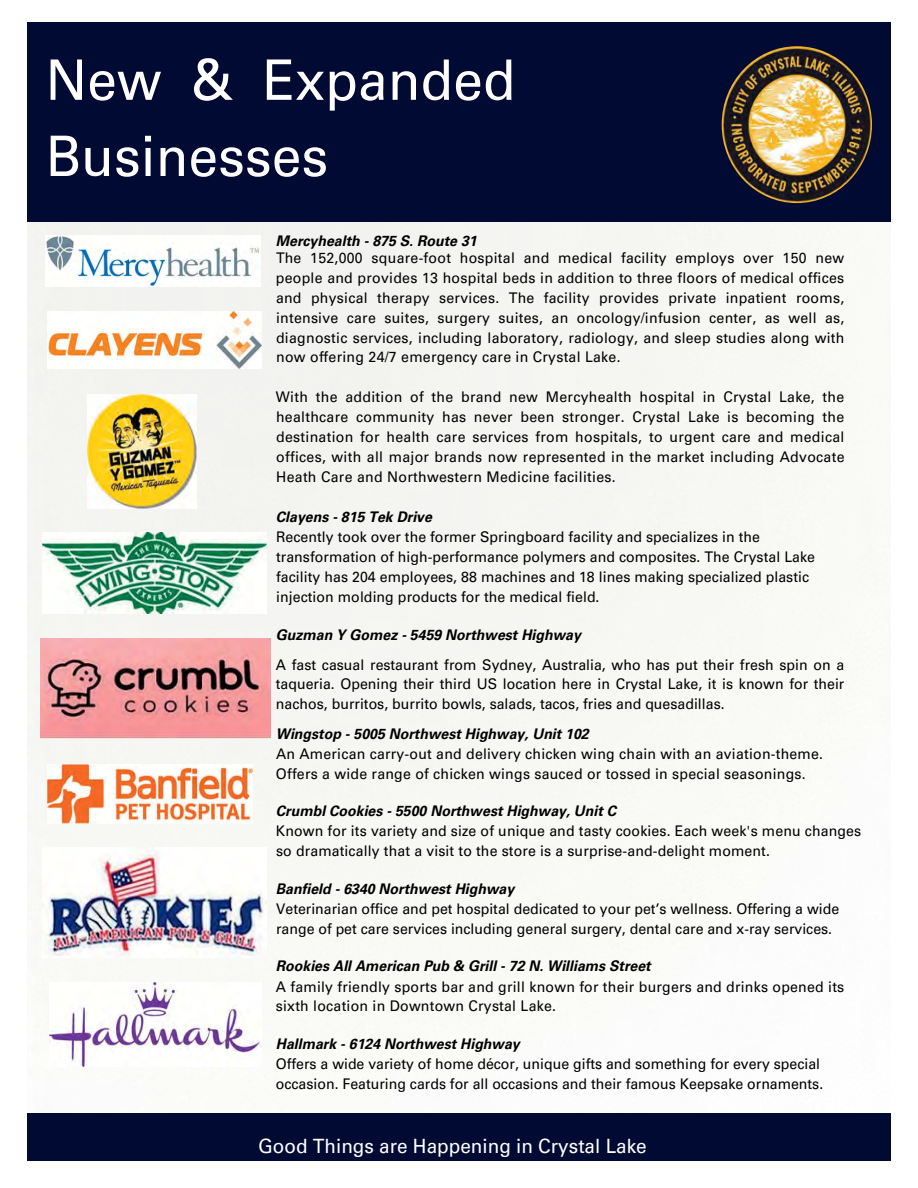
<style>
.page{position:relative;width:918px;height:1188px;background:#fff}
.page>*{position:absolute;margin:0;border:0;box-sizing:border-box;transform-origin:0 0}
.t1{font:55.8px/76.2px "Univers LT Pro 55 Roman";color:#fff;scale:.96 1}
.t2{font:19.8px "Univers LT Pro 55 Roman";color:#fff;scale:.96 1}
.t3{font:14.7px/20px "Univers LT Pro 55 Roman";letter-spacing:.005em;color:#000;scale:.96 1}
.t4{font:italic 700 14.7px "Univers LT Pro 65";color:#000;scale:.96 1}
.s1{font-family:"Univers LT Pro 65";font-weight:700;font-style:italic}
</style>
<div class="page">
<div style="left:27px;top:22px;width:864px;height:1139px;background:#000a33"></div>
<img style="left:722px;top:46px;width:150px;height:157px">
<div style="left:27px;top:222px;width:864px;height:890px;background:#f7f8f4"></div>
<img style="left:46px;top:235px;width:214px;height:51px">
<img style="left:48px;top:311px;width:214px;height:57px">
<img style="left:88px;top:394px;width:109px;height:114px">
<img style="left:42px;top:533px;width:225px;height:80px">
<img style="left:40px;top:639px;width:230px;height:99px">
<img style="left:48px;top:764px;width:204px;height:60px">
<img style="left:42px;top:848px;width:225px;height:109px">
<img style="left:49px;top:983px;width:213px;height:84px">
<p class="t1" style="left:46px;top:39px;width:491px">New &amp; Expanded<br>Businesses</p>
<p class="t4" style="left:276px;top:231px;width:211px">Mercyhealth - 875 S. Route 31</p>
<p class="t3" style="left:276px;top:247px;width:594px;text-align:justify">The 152,000 square-foot hospital and medical facility employs over 150 new people and provides 13 hospital beds in addition to three floors of medical offices and physical therapy services. The facility provides private inpatient rooms, intensive care suites, surgery suites, an oncology/infusion center, as well as, diagnostic services, including laboratory, radiology, and sleep studies along with now offering 24/7 emergency care in Crystal Lake.</p>
<p class="t3" style="left:276px;top:386px;width:594px;text-align:justify">With the addition of the brand new Mercyhealth hospital in Crystal Lake, the healthcare community has never been stronger. Crystal Lake is becoming the destination for health care services from hospitals, to urgent care and medical offices, with all major brands now represented in the market including Advocate Heath Care and Northwestern Medicine facilities.</p>
<p class="t4" style="left:276px;top:506px;width:164px">Clayens - 815 Tek Drive</p>
<p class="t3" style="left:276px;top:526px;width:563px">Recently took over the former Springboard facility and specializes in the transformation of high-performance polymers and composites. The Crystal Lake facility has 204 employees, 88 machines and 18 lines making specialized plastic injection molding products for the medical field.</p>
<p class="t4" style="left:276px;top:625px;width:319px">Guzman Y Gomez - 5459 Northwest Highway</p>
<p class="t3" style="left:276px;top:654px;width:594px;text-align:justify">A fast casual restaurant from Sydney, Australia, who has put their fresh spin on a taqueria. Opening their third US location here in Crystal Lake, it is known for their nachos, burritos, burrito bowls, salads, tacos, fries and quesadillas.</p>
<p class="t4" style="left:276px;top:723px;width:327px">Wingstop - 5005 Northwest Highway, Unit 102</p>
<p class="t3" style="left:276px;top:743px;width:572px">An American carry-out and delivery chicken wing chain with an aviation-theme.<br>Offers a wide range of chicken wings sauced or tossed in special seasonings.</p>
<p class="t4" style="left:276px;top:801px;width:356px">Crumbl Cookies - 5500 Northwest Highway, Unit C</p>
<p class="t3" style="left:276px;top:821px;width:611px">Known for its variety and size of unique and tasty cookies. Each week's menu changes so dramatically that a visit to the store is a surprise-and-delight moment.</p>
<p class="t4" style="left:276px;top:878px;width:250px">Banfield - 6340 Northwest Highway</p>
<p class="t3" style="left:276px;top:898px;width:588px">Veterinarian office and pet hospital dedicated to your pet’s wellness. Offering a wide range of pet care services including general surgery, dental care and x-ray services.</p>
<p class="t3" style="left:276px;top:955px;width:594px"><span class="s1">Rookies All American Pub &amp; Grill - 72 N. Williams Street<br></span>A family friendly sports bar and grill known for their burgers and drinks opened its sixth location in Downtown Crystal Lake.</p>
<p class="t4" style="left:276px;top:1033px;width:256px">Hallmark - 6124 Northwest Highway</p>
<p class="t3" style="left:276px;top:1053px;width:572px">Offers a wide variety of home décor, unique gifts and something for every special occasion. Featuring cards for all occasions and their famous Keepsake ornaments.</p>
<p class="t2" style="left:258px;top:1132px;width:406px">Good Things are Happening in Crystal Lake</p>
</div>
